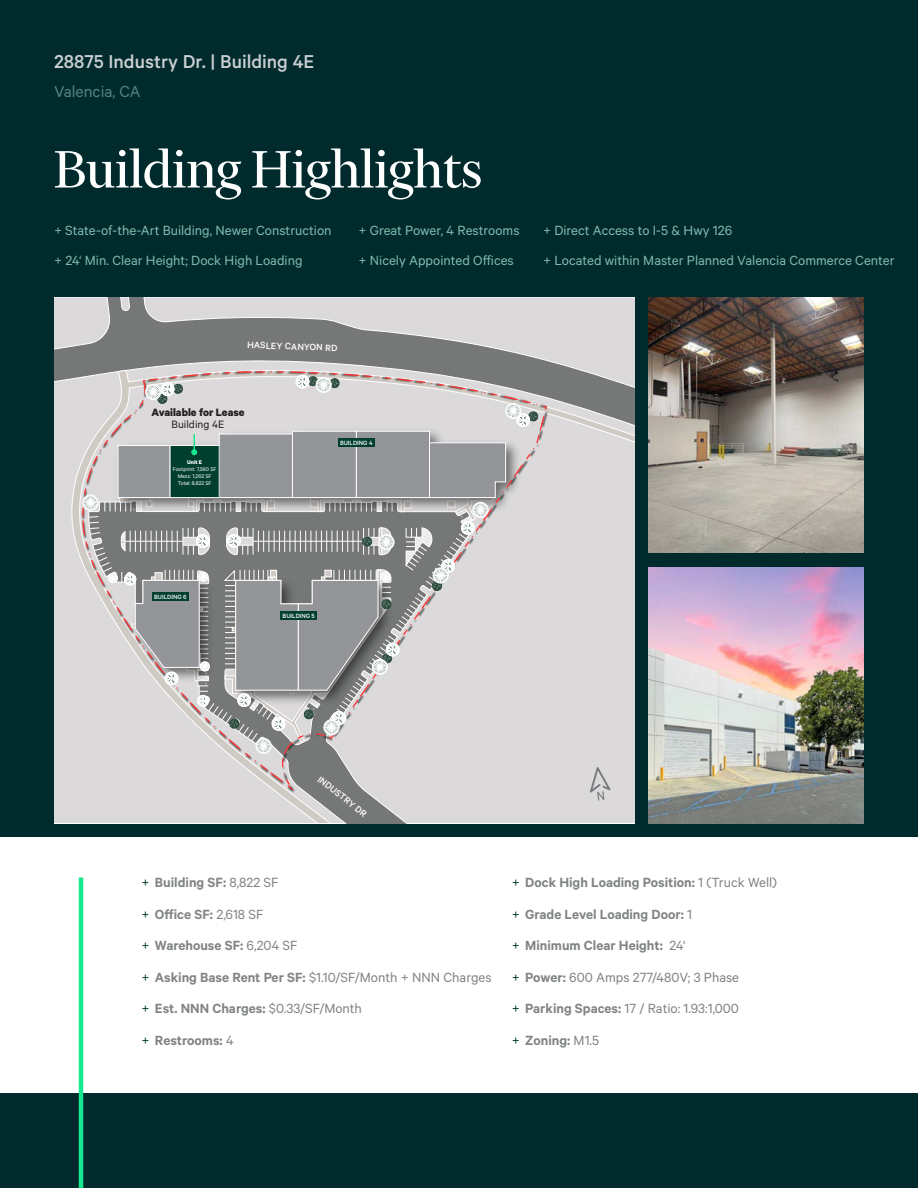
<style>
.page{position:relative;width:918px;height:1188px;background:#fff}
.page>*{position:absolute;margin:0;border:0;box-sizing:border-box;transform-origin:0 0}
.Heading_Small{font:60px "Financier Display";color:#fff}
.t1{font:500 21px "Calibre";color:#cad0d2}
.t2{font:18px "Calibre";color:#538184}
.Body_Copy{font:15px "Calibre";color:#80bbad}
.t3{font:600 15px "Calibre";color:#808581}
.t4{font:15px "Calibre";color:#808581}
.t5{font:700 12px "Calibre";color:#231f20}
.t6{font:12px "Calibre";color:#231f20}
.t7{font:500 10.35px "Calibre";color:#fff}
.t8{font:500 6.9px "Calibre";color:#fff}
.t9{font:6px/7.2px "Calibre";color:#fff;text-align:center}
.s1{font-weight:700}
.s2{font-weight:400;color:#023f2c}
.s3{font-weight:400}
.s4{color:#023f2c}
.s5{font-weight:600}
</style>
<div class="page">
<div style="left:0;top:1094px;width:918px;height:94px;background:#012a2d"></div>
<div style="left:0;top:0;width:918px;height:837px;background:#012a2d"></div>
<img style="left:648px;top:298px;width:216px;height:255px">
<img style="left:648px;top:567px;width:216px;height:257px">
<svg style="left:54px;top:297px;width:580px;height:527px;background:#b6b5b6"></svg>
<svg style="left:68px;top:367px;width:566px;height:457px;background:#d2d0d1"></svg>
<svg style="left:590px;top:767px;width:21px;height:34px"></svg>
<svg style="left:78px;top:366px;width:470px;height:425px;background:#cbc8c9"></svg>
<svg style="left:83px;top:375px;width:455px;height:379px;background:#b1b2b2"></svg>
<hr style="left:79px;top:878px;width:4px;height:310px;background:#17e88f">
<p class="t1" style="left:54px;top:49px;width:262px">28875 Industry Dr. | Building 4E</p>
<p class="t2" style="left:54px;top:81px;width:88px">Valencia, CA</p>
<p class="Heading_Small" style="left:54px;top:138px;width:430px">Building Highlights</p>
<p class="Body_Copy" style="left:54px;top:221px;width:279px">+ State-of-the-Art Building, Newer Construction</p>
<p class="Body_Copy" style="left:54px;top:251px;width:250px">+ 24‘ Min. Clear Height; Dock High Loading</p>
<p class="Body_Copy" style="left:543px;top:221px;width:191px">+ Direct Access to I-5 &amp; Hwy 126</p>
<p class="Body_Copy" style="left:358px;top:221px;width:163px">+ Great Power, 4 Restrooms</p>
<p class="Body_Copy" style="left:358px;top:251px;width:157px">+ Nicely Appointed Offices</p>
<p class="Body_Copy" style="left:543px;top:251px;width:353px">+ Located within Master Planned Valencia Commerce Center</p>
<p class="t7" style="left:247px;top:339px;width:92px;rotate:2deg">HASLEY CANYON RD</p>
<p class="t5" style="left:151px;top:404px;width:95px">Available for Lease</p>
<p class="t6" style="left:172px;top:418px;width:54px">Building 4E</p>
<p class="t9" style="left:173px;top:458px;width:45px"><span class="s1">Unit E<br></span>Footprint: 7,560 SF<br>Mezz: 1,262 SF<br>Total: 8,822 SF</p>
<p class="t8" style="left:340px;top:439px;width:34px">BUILDING 4</p>
<p class="t8" style="left:154px;top:593px;width:34px">BUILDING 6</p>
<p class="t8" style="left:283px;top:612px;width:34px">BUILDING 5</p>
<p class="t7" style="left:323px;top:773px;width:61px;rotate:38deg">INDUSTRY DR</p>
<p class="t3" style="left:141px;top:874px;width:138px"><span class="s2">+</span> Building SF: <span class="s3">8,822 SF</span></p>
<p class="t3" style="left:141px;top:905px;width:124px"><span class="s2">+</span> Office SF: <span class="s3">2,618 SF</span></p>
<p class="t3" style="left:141px;top:937px;width:158px"><span class="s2">+</span> Warehouse SF: <span class="s3">6,204 SF</span></p>
<p class="t4" style="left:141px;top:968px;width:352px"><span class="s4">+</span> <span class="s5">Asking Base Rent Per SF:</span> $1.10/SF/Month + NNN Charges</p>
<p class="t3" style="left:141px;top:1000px;width:222px"><span class="s2">+</span> Est. NNN Charges: <span class="s3">$0.33/SF/Month</span></p>
<p class="t3" style="left:141px;top:1031px;width:94px"><span class="s2">+</span> Restrooms: <span class="s3">4</span></p>
<p class="t3" style="left:512px;top:874px;width:267px"><span class="s2">+</span> Dock High Loading Position: <span class="s3">1 (Truck Well)</span></p>
<p class="t3" style="left:512px;top:905px;width:182px"><span class="s2">+</span> Grade Level Loading Door: <span class="s3">1</span></p>
<p class="t3" style="left:512px;top:937px;width:175px"><span class="s2">+</span> Minimum Clear Height: <span class="s3">24'</span></p>
<p class="t4" style="left:512px;top:968px;width:229px"><span class="s4">+</span> <span class="s5">Power:</span> 600 Amps 277/480V; 3 Phase</p>
<p class="t4" style="left:512px;top:1000px;width:229px"><span class="s4">+</span> <span class="s5">Parking Spaces:</span> 17 / Ratio: 1.93:1,000</p>
<p class="t3" style="left:512px;top:1031px;width:89px"><span class="s2">+</span> Zoning: <span class="s3">M1.5</span></p>
</div>
